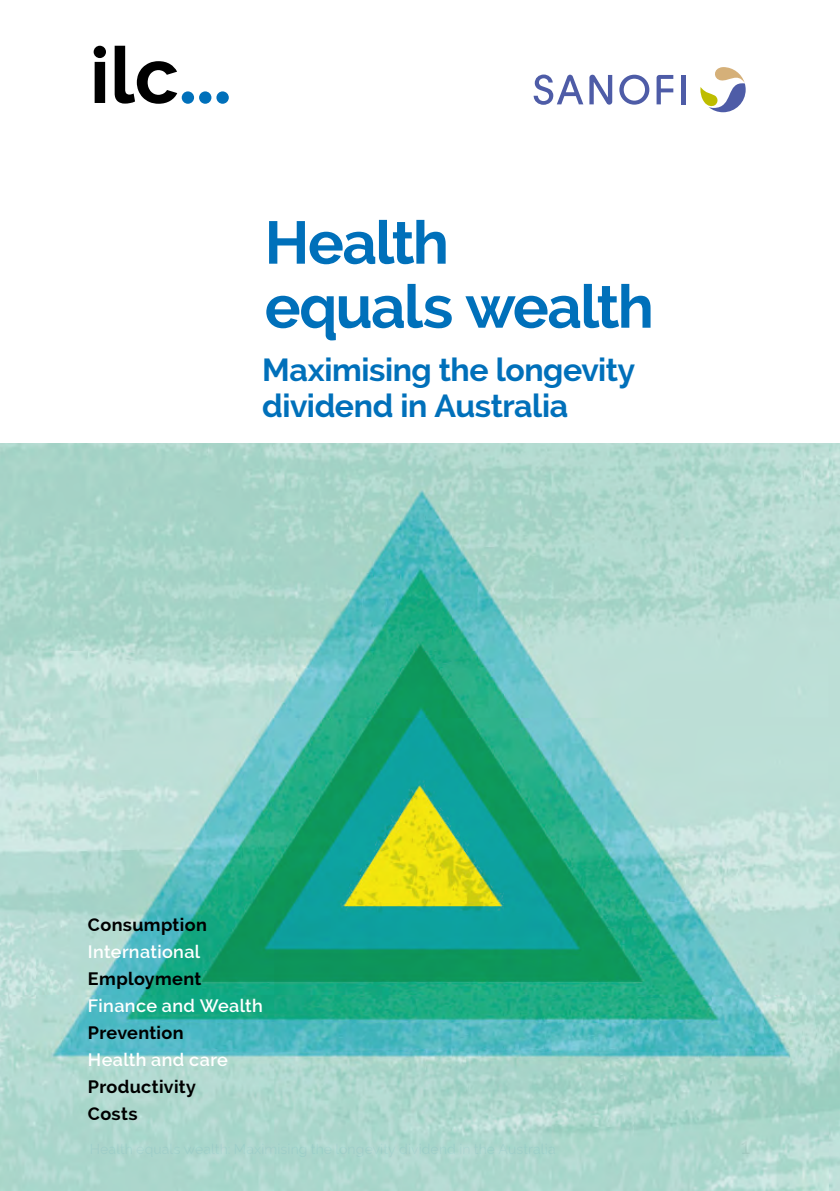
<style>
.page{position:relative;width:840px;height:1191px;background:#fff}
.page>*{position:absolute;margin:0;border:0;box-sizing:border-box;transform-origin:0 0}
.t1{font:700 60px/64px "Raleway";letter-spacing:-.03em;color:#0070ba}
.t2{font:700 32px/36px "Raleway";letter-spacing:-.015em;color:#0070ba}
.t3{font:700 18px "Raleway";letter-spacing:.02em;color:#000}
.t4{font:600 18px "Raleway";letter-spacing:.02em;color:#fff}
</style>
<div class="page">
<img style="left:0;top:444px;width:839px;height:747px">
<div style="left:182px;top:91px;width:12px;height:13px;background:#0070ba;border-radius:50%"></div>
<div style="left:199px;top:91px;width:12px;height:13px;background:#0070ba;border-radius:50%"></div>
<svg style="left:216px;top:91px;width:13px;height:13px"></svg>
<div style="left:94px;top:46px;width:12px;height:12px;background:#000;border-radius:50%"></div>
<svg style="left:95px;top:46px;width:82px;height:58px"></svg>
<div style="left:680px;top:75px;width:5px;height:29px;background:#4e5ca7"></div>
<svg style="left:619px;top:75px;width:30px;height:30px"></svg>
<svg style="left:656px;top:75px;width:17px;height:29px"></svg>
<svg style="left:589px;top:75px;width:23px;height:30px"></svg>
<svg style="left:533px;top:75px;width:50px;height:30px"></svg>
<svg style="left:700px;top:67px;width:45px;height:45px"></svg>
<p class="t1" style="left:264px;top:211px;width:390px">Health<br>equals wealth</p>
<p class="t2" style="left:262px;top:352px;width:374px">Maximising the longevity dividend in Australia</p>
<p class="t3" style="left:88px;top:914px;width:120px">Consumption</p>
<p class="t4" style="left:88px;top:941px;width:114px">International</p>
<p class="t3" style="left:88px;top:968px;width:115px">Employment</p>
<p class="t4" style="left:88px;top:995px;width:176px">Finance and Wealth</p>
<p class="t3" style="left:88px;top:1022px;width:97px">Prevention</p>
<p class="t4" style="left:88px;top:1049px;width:141px">Health and care</p>
<p class="t3" style="left:88px;top:1076px;width:109px">Productivity</p>
<p class="t3" style="left:88px;top:1103px;width:51px">Costs</p>
</div>
